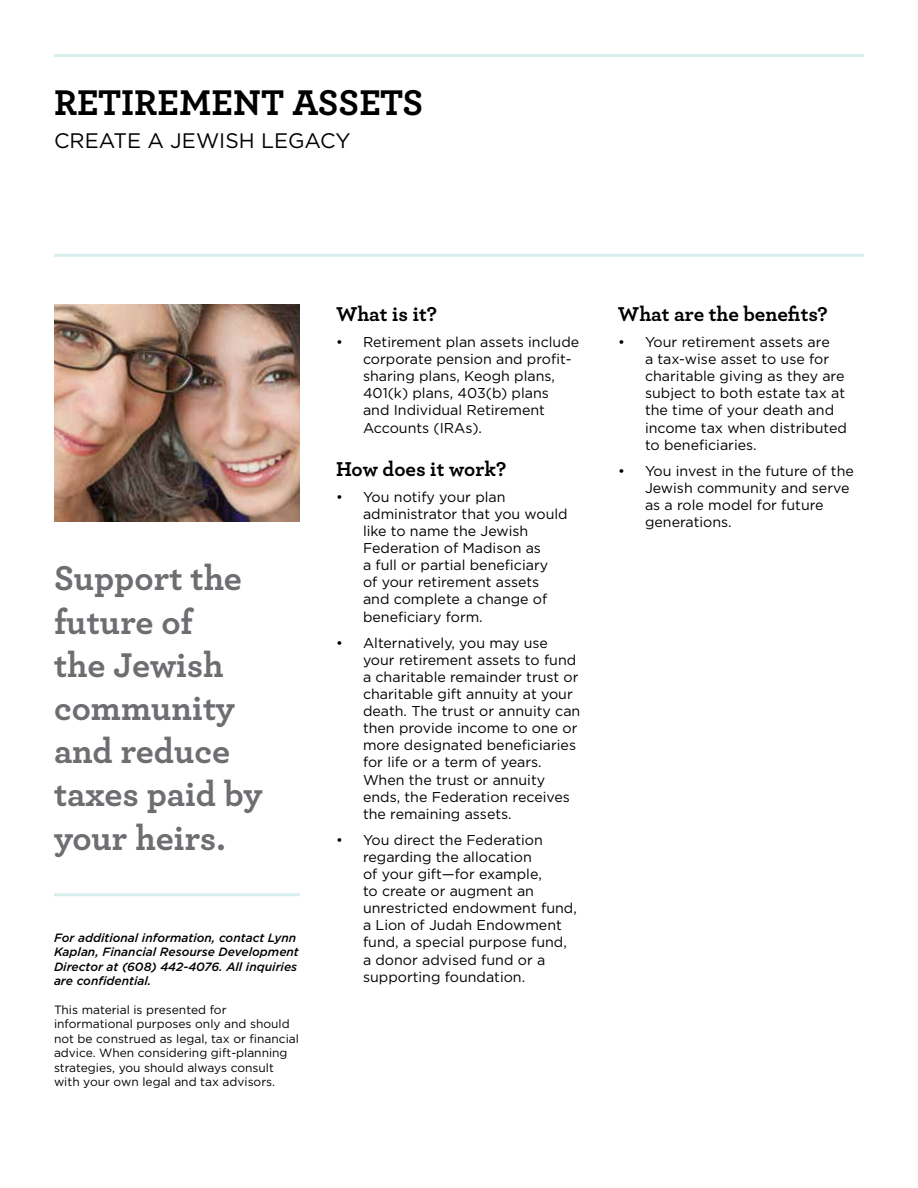
<style>
.page{position:relative;width:918px;height:1188px;background:#fff}
.page>*{position:absolute;margin:0;border:0;box-sizing:border-box;transform-origin:0 0}
.t1{font:700 37.5px "Archer";color:#000}
.t2{font:700 36px/43.2px "Archer";color:#6d6e71}
.t3{font:700 21px "Archer";color:#000}
.t4{font:21px "Gotham";color:#000}
.t5{font:14.25px/17.1px "Gotham";color:#000}
.t6{font:12px/14.4px "Gotham";color:#000}
.t7{font:italic 500 12px/14.4px "Gotham";color:#000}
</style>
<div class="page">
<hr style="left:54px;top:54px;width:810px;height:3px;background:#d8efee">
<hr style="left:54px;top:254px;width:810px;height:3px;background:#d8efee">
<hr style="left:54px;top:893px;width:246px;height:3px;background:#d8efee">
<img style="left:54px;top:304px;width:246px;height:218px">
<h1 class="t1" style="left:54px;top:73px;width:371px">RETIREMENT ASSETS</h1>
<h3 class="t4" style="left:54px;top:128px;width:298px">CREATE A JEWISH LEGACY</h3>
<h2 class="t2" style="left:54px;top:555px;width:210px">Support the future of<br>the Jewish community and reduce taxes paid by your heirs.</h2>
<p class="t7" style="left:54px;top:930px;width:246px">For additional information, contact Lynn Kaplan, Financial Resourse Development Director at (608) 442-4076. All inquiries are confidential.</p>
<p class="t6" style="left:54px;top:1002px;width:247px">This material is presented for informational purposes only and should not be construed as legal, tax or financial advice. When considering gift-planning strategies, you should always consult with your own legal and tax advisors.</p>
<h3 class="t3" style="left:336px;top:297px;width:103px">What is it?</h3>
<p class="t5" style="left:363px;top:333px;width:218px;text-indent:-27px">• Retirement plan assets include corporate pension and profit&shy;sharing plans, Keogh plans,<br>401(k) plans, 403(b) plans<br>and Individual Retirement<br>Accounts (IRAs).</p>
<h3 class="t3" style="left:336px;top:452px;width:172px">How does it work?</h3>
<p class="t5" style="left:363px;top:488px;width:206px;text-indent:-27px">• You notify your plan administrator that you would like to name the Jewish<br>Federation of Madison as<br>a full or partial beneficiary<br>of your retirement assets and complete a change of beneficiary form.</p>
<p class="t5" style="left:363px;top:634px;width:219px;text-indent:-27px">• Alternatively, you may use your retirement assets to fund a charitable remainder trust or charitable gift annuity at your death. The trust or annuity can then provide income to one or more designated beneficiaries for life or a term of years.<br>When the trust or annuity ends, the Federation receives the remaining assets.</p>
<p class="t5" style="left:363px;top:831px;width:215px;text-indent:-27px">• You direct the Federation regarding the allocation<br>of your gift—for example,<br>to create or augment an unrestricted endowment fund, a Lion of Judah Endowment fund, a special purpose fund, a donor advised fund or a supporting foundation.</p>
<h3 class="t3" style="left:618px;top:297px;width:211px">What are the benefits?</h3>
<p class="t5" style="left:645px;top:333px;width:204px;text-indent:-27px">• Your retirement assets are<br>a tax-wise asset to use for charitable giving as they are subject to both estate tax at the time of your death and income tax when distributed to beneficiaries.</p>
<p class="t5" style="left:645px;top:462px;width:210px;text-indent:-27px">• You invest in the future of the<br>Jewish community and serve as a role model for future generations.</p>
</div>
